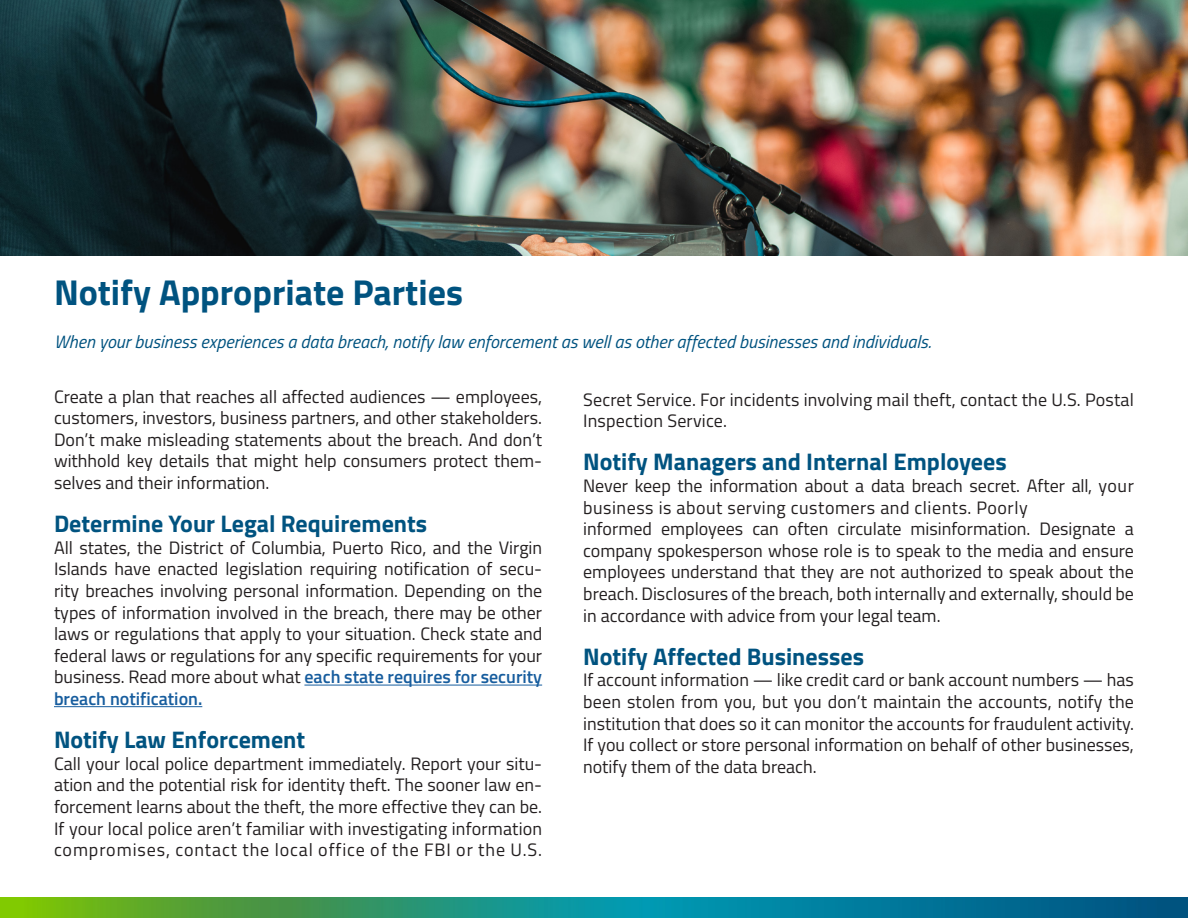
<style>
.page{position:relative;width:1188px;height:918px;background:#fff}
.page>*{position:absolute;margin:0;border:0;box-sizing:border-box;transform-origin:0 0}
.t1{font:700 36px "Titillium Web";color:#005380}
.t2{font:700 24px "Titillium Web";color:#005380}
.t3{font:18px/21.6px "Titillium Web";color:#231f20;text-align:justify}
.t4{font:italic 18px "Titillium Web";color:#005380}
.s1{font-weight:600;color:#175d9e}
</style>
<div class="page">
<img style="left:0;top:897px;width:1188px;height:21px">
<hr style="left:304px;top:685px;width:238px;height:1px;background:#175d9e">
<hr style="left:54px;top:706px;width:148px;height:1px;background:#175d9e">
<img style="left:0;top:0;width:1188px;height:256px">
<p class="t1" style="left:54px;top:264px;width:411px">Notify Appropriate Parties</p>
<p class="t4" style="left:54px;top:328px;width:879px">When your business experiences a data breach, notify law enforcement as well as other affected businesses and individuals.</p>
<p class="t3" style="left:54px;top:385px;width:490px">Create a plan that reaches all affected audiences — employees, customers, investors, business partners, and other stakeholders.<br>Don’t make misleading statements about the breach. And don’t withhold key details that might help consumers protect them&shy;selves and their information.</p>
<p class="t2" style="left:54px;top:505px;width:375px">Determine Your Legal Requirements</p>
<p class="t3" style="left:54px;top:536px;width:490px">All states, the District of Columbia, Puerto Rico, and the Virgin Islands have enacted legislation requiring notification of secu&shy;rity breaches involving personal information. Depending on the types of information involved in the breach, there may be other laws or regulations that apply to your situation. Check state and federal laws or regulations for any specific requirements for your business. Read more about what <span class="s1">each state requires for security breach notification.</span></p>
<p class="t2" style="left:54px;top:721px;width:253px">Notify Law Enforcement</p>
<p class="t3" style="left:54px;top:752px;width:490px">Call your local police department immediately. Report your situ&shy;ation and the potential risk for identity theft. The sooner law en&shy;forcement learns about the theft, the more effective they can be.<br>If your local police aren’t familiar with investigating information compromises, contact the local office of the FBI or the U.S.</p>
<p class="t3" style="left:583px;top:388px;width:552px">Secret Service. For incidents involving mail theft, contact the U.S. Postal<br>Inspection Service.</p>
<p class="t2" style="left:583px;top:444px;width:425px">Notify Managers and Internal Employees</p>
<p class="t3" style="left:583px;top:474px;width:552px">Never keep the information about a data breach secret. After all, your business is about serving customers and clients. Poorly</p>
<p class="t3" style="left:583px;top:517px;width:552px">informed employees can often circulate misinformation. Designate a company spokesperson whose role is to speak to the media and ensure employees understand that they are not authorized to speak about the breach. Disclosures of the breach, both internally and externally, should be in accordance with advice from your legal team.</p>
<p class="t2" style="left:583px;top:638px;width:282px">Notify Affected Businesses</p>
<p class="t3" style="left:583px;top:668px;width:552px">If account information — like credit card or bank account numbers — has been stolen from you, but you don’t maintain the accounts, notify the institution that does so it can monitor the accounts for fraudulent activity.<br>If you collect or store personal information on behalf of other businesses, notify them of the data breach.</p>
</div>
